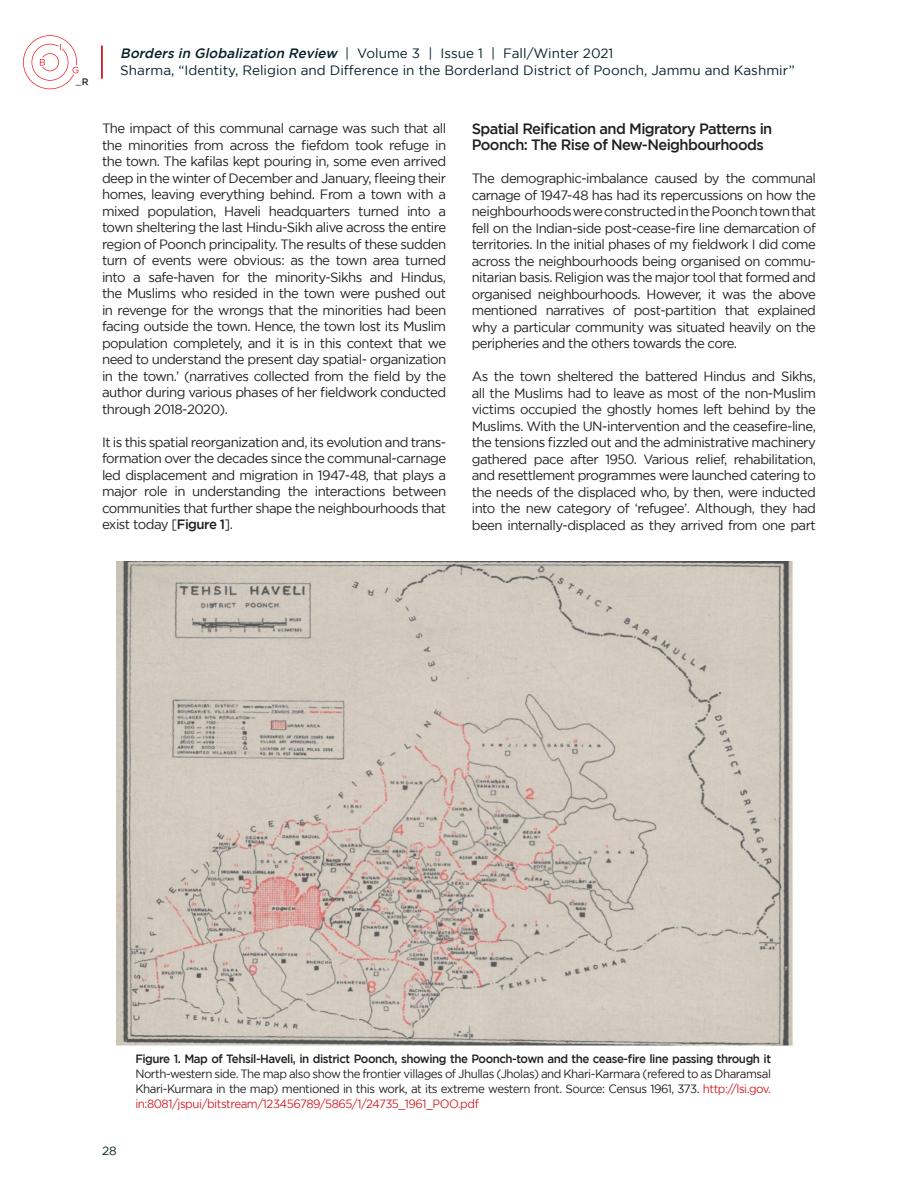
<style>
.page{position:relative;width:918px;height:1188px;background:#fff}
.page>*{position:absolute;margin:0;border:0;box-sizing:border-box;transform-origin:0 0}
.t1{font:500 15px/16.5px "Gotham";letter-spacing:-.04em;color:#231f20}
.t2{font:13.5px/16.5px "Gotham";letter-spacing:-.04em;color:#231f20;text-align:justify}
.t3{font:13.5px "Gotham";color:#072127}
.t4{font:12px/15px "Gotham";letter-spacing:-.04em;color:#231f20;text-align:justify;scale:.96 1}
.t5{font:12px "Gotham";color:#072127}
.t6{font:9.45px "Gotham";color:#231f20}
.s1{font-weight:500;font-style:italic}
.s2{font-weight:500}
.s3{color:#d1232a}
</style>
<div class="page">
<hr style="left:101px;top:46px;width:2px;height:33px;background:#d1232a">
<svg style="left:23px;top:35px;width:55px;height:54px"></svg>
<img style="left:116px;top:562px;width:677px;height:484px">
<p class="t6" style="left:76px;top:76px;width:14px">_<sub>R</sub></p>
<p class="t3" style="left:120px;top:46px;width:495px"><span class="s1">Borders in Globalization Review</span> | Vo l u m e 3 | I s s u e 1 | F a l l /W i n t e r 2 0 2 1</p>
<p class="t3" style="left:120px;top:63px;width:676px">Sharma, “Identity, Religion and Difference in the Borderland District of Poonch, Jammu and Kashmir”</p>
<p class="t2" style="left:102px;top:120px;width:346px">The impact of this communal carnage was such that all the minorities from across the fiefdom took refuge in the town. The kafilas kept pouring in, some even arrived deep in the winter of December and January, fleeing their homes, leaving everything behind. From a town with a mixed population, Haveli headquarters turned into a town sheltering the last Hindu-Sikh alive across the entire region of Poonch principality. The results of these sudden turn of events were obvious: as the town area turned into a safe-haven for the minority-Sikhs and Hindus, the Muslims who resided in the town were pushed out in revenge for the wrongs that the minorities had been facing outside the town. Hence, the town lost its Muslim population completely, and it is in this context that we need to understand the present day spatial- organization in the town.’ (narratives collected from the field by the author during various phases of her fieldwork conducted through 2018-2020).</p>
<p class="t2" style="left:102px;top:433px;width:346px">It is this spatial reorganization and, its evolution and trans&shy;formation over the decades since the communal-carnage led displacement and migration in 1947-48, that plays a major role in understanding the interactions between communities that further shape the neighbourhoods that exist today [<span class="s2">Figure 1</span>].</p>
<p class="t1" style="left:472px;top:120px;width:302px">Spatial Reification and Migratory Patterns in<br>Poonch: The Rise of New-Neighbourhoods</p>
<p class="t2" style="left:472px;top:170px;width:346px">The demographic-imbalance caused by the communal carnage of 1947-48 has had its repercussions on how the neighbourhoods were constructed in the Poonch town that fell on the Indian-side post-cease-fire line demarcation of territories. In the initial phases of my fieldwork I did come across the neighbourhoods being organised on commu&shy;nitarian basis. Religion was the major tool that formed and organised neighbourhoods. However, it was the above mentioned narratives of post-partition that explained why a particular community was situated heavily on the peripheries and the others towards the core.</p>
<p class="t2" style="left:472px;top:368px;width:346px">As the town sheltered the battered Hindus and Sikhs, all the Muslims had to leave as most of the non-Muslim victims occupied the ghostly homes left behind by the Muslims. With the UN-intervention and the ceasefire-line, the tensions fizzled out and the administrative machinery gathered pace after 1950. Various relief, rehabilitation, and resettlement programmes were launched catering to the needs of the displaced who, by then, were inducted into the new category of ‘refugee’. Although, they had been internally-displaced as they arrived from one part</p>
<p class="t5" style="left:102px;top:1144px;width:16px">28</p>
<p class="t4" style="left:135px;top:1051px;width:664px"><span class="s2">Figure 1. Map of Tehsil-Haveli, in district Poonch, showing the Poonch-town and the cease-fire line passing through it </span>North-western side. The map also show the frontier villages of Jhullas (Jholas) and Khari-Karmara (refered to as Dharamsal Khari-Kurmara in the map) mentioned in this work, at its extreme western front. Source: Census 1961, 373. <span class="s3">http://lsi.gov. in:8081/jspui/bitstream/123456789/5865/1/24735_1961_POO.pdf</span></p>
</div>
